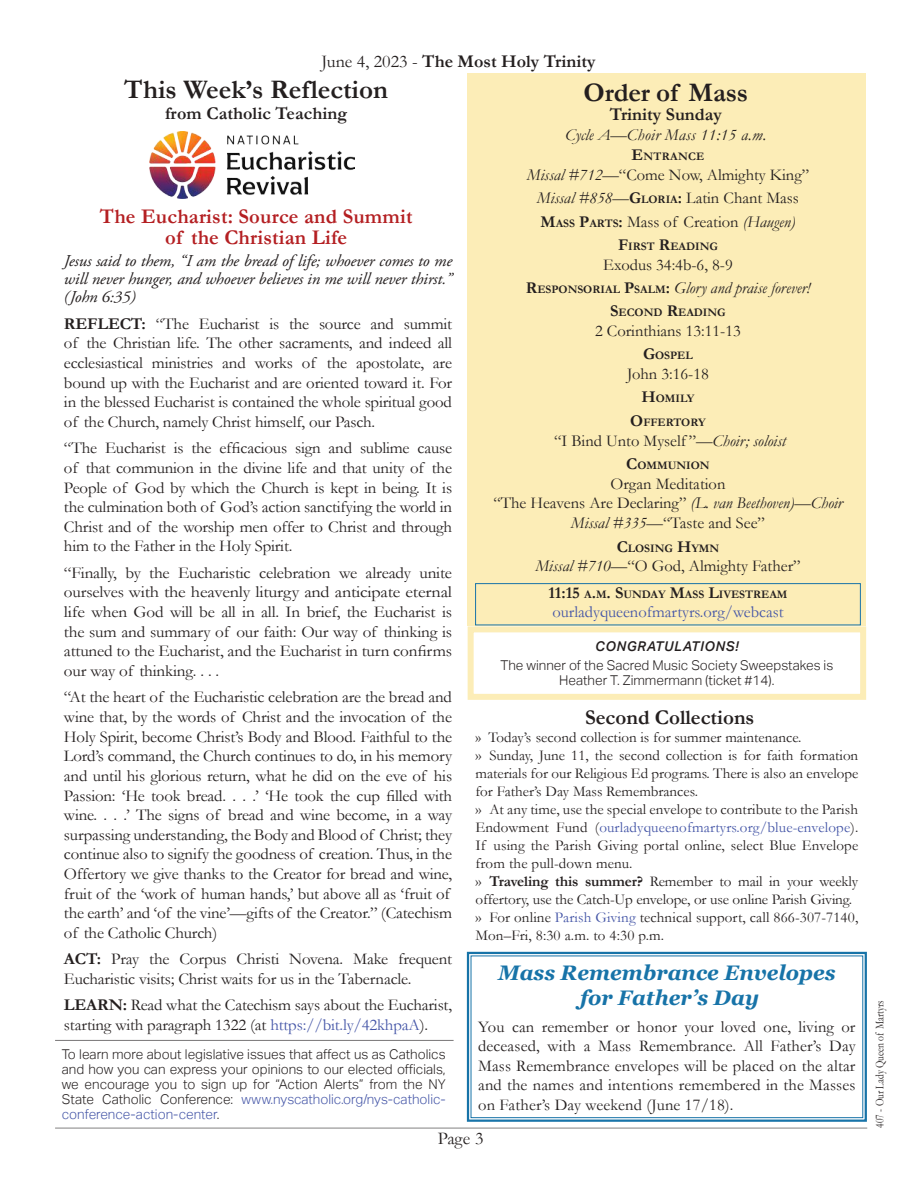
<style>
.page{position:relative;width:918px;height:1188px;background:#fff}
.page>*{position:absolute;margin:0;border:0;box-sizing:border-box;transform-origin:0 0}
.t1{font:700 27px "Garamond";color:#241f1f}
.t2{font:700 21px/21px "Garamond";letter-spacing:.01em;color:#b41f22;text-align:center}
.t3{font:italic 700 21px/25.5px "Georgia";color:#1773a8;text-align:center}
.t4{font:700 21px "Garamond";color:#241f1f}
.t5{font:700 18px "Garamond";color:#241f1f}
.t6{font:18px "Garamond";color:#241f1f}
.t7{font:16.5px/19.6px "Garamond";letter-spacing:-.01em;color:#241f1f;text-align:justify}
.t8{font:16.5px/19.6px "Garamond";letter-spacing:-.01em;color:#241f1f;text-align:justify;scale:1.04 1}
.t9{font:italic 16.5px/18.1px "Adobe Garamond Pro";letter-spacing:-.01em;color:#241f1f;text-align:justify}
.t10{font:italic 16.5px "Garamond";color:#241f1f}
.t11{font:16.5px "Garamond";color:#4455a7}
.t12{font:italic 16.5px "Garamond";letter-spacing:.02em;color:#241f1f}
.t13{font:15px/18px "Garamond";color:#241f1f}
.t14{font:300 13.5px/15px "Aktiv Grotesk";color:#241f1f;text-align:center}
.t15{font:italic 500 13.5px "Aktiv Grotesk";letter-spacing:.05em;color:#241f1f}
.t16{font:12px "Garamond";color:#241f1f;scale:.8 1}
.t17{font:700 11.55px/23.2px "Garamond";color:#241f1f;text-align:center}
.t18{font:700 11.55px "Garamond";letter-spacing:.03em;color:#241f1f}
.s1{font-weight:400}
.s2{font-weight:700}
.s3{color:#4455a7}
.s4{font-size:16.5px}
.s5{font-style:italic}
.s6{font-weight:700;font-size:11.55px}
.s7{font-weight:700;font-style:normal;font-size:11.55px}
.s8{font-weight:700;font-style:normal}
</style>
<div class="page">
<div style="left:468px;top:73px;width:398px;height:553px;background:#fcedb7"></div>
<hr style="left:55px;top:1128px;width:812px;height:1px;background:#838182">
<div style="left:475px;top:583px;width:386px;height:42px;border:1px solid #1773a8"></div>
<div style="left:468px;top:626px;width:398px;height:74px;border:6px solid #fcedb7"></div>
<hr style="left:55px;top:1040px;width:399px;height:1px;background:#777576">
<img style="left:149px;top:132px;width:205px;height:66px">
<svg style="left:466px;top:951px;width:401px;height:171px"></svg>
<div style="left:471px;top:956px;width:392px;height:162px;border:1px solid #1773a8"></div>
<p class="t5" style="left:321px;top:49px;width:276px"><span class="s1">June 4, 2023 -</span> The Most Holy Trinity</p>
<h1 class="t1" style="left:124px;top:71px;width:265px">This Week’s Reflection</h1>
<p class="t5" style="left:165px;top:101px;width:184px">from Catholic Teaching</p>
<p class="t2" style="left:100px;top:206px;width:314px">The Eucharist: Source and Summit of the Christian Life</p>
<p class="t9" style="left:64px;top:252px;width:390px">Jesus said to them, “I am the bread of life; whoever comes to me will never hunger, and whoever believes in me will never thirst.” (John 6:35)</p>
<p class="t7" style="left:64px;top:313px;width:390px"><span class="s2">REFLECT:</span> “The Eucharist is the source and summit of the Christian life. The other sacraments, and indeed all ecclesiastical ministries and works of the apostolate, are bound up with the Eucharist and are oriented toward it. For in the blessed Eucharist is contained the whole spiritual good of the Church, namely Christ himself, our Pasch.</p>
<p class="t7" style="left:64px;top:438px;width:390px">“The Eucharist is the efficacious sign and sublime cause of that communion in the divine life and that unity of the People of God by which the Church is kept in being. It is the culmination both of God’s action sanctifying the world in Christ and of the worship men offer to Christ and through him to the Father in the Holy Spirit.</p>
<p class="t8" style="left:64px;top:562px;width:375px">“Finally, by the Eucharistic celebration we already unite ourselves with the heavenly liturgy and anticipate eternal life when God will be all in all. In brief, the Eucharist is the sum and summary of our faith: Our way of thinking is attuned to the Eucharist, and the Eucharist in turn confirms our way of thinking. . . .</p>
<p class="t7" style="left:64px;top:687px;width:390px;text-align:left">“At the heart of the Eucharistic celebration are the bread and wine that, by the words of Christ and the invocation of the Holy Spirit, become Christ’s Body and Blood. Faithful to the Lord’s command, the Church continues to do, in his memory and until his glorious return, what he did on the eve of his Passion: ‘He took bread. . . .’ ‘He took the cup filled with wine. . . .’ The signs of bread and wine become, in a way surpassing understanding, the Body and Blood of Christ; they continue also to signify the goodness of creation. Thus, in the Offertory we give thanks to the Creator for bread and wine, fruit of the ‘work of human hands,’ but above all as ‘fruit of the earth’ and ‘of the vine’—gifts of the Creator.” (Catechism of the Catholic Church)</p>
<p class="t7" style="left:64px;top:949px;width:390px"><span class="s2">ACT:</span> Pray the Corpus Christi Novena. Make frequent<br>Eucharistic visits; Christ waits for us in the Tabernacle.</p>
<p class="t7" style="left:64px;top:995px;width:390px"><span class="s2">LEARN:</span> Read what the Catechism says about the Eucharist, starting with paragraph 1322 (at <span class="s3">https://bit.ly/42khpaA</span>).</p>
<p class="t14" style="left:62px;top:1046px;width:385px;text-align:justify">To learn more about legislative issues that affect us as Catholics and how you can express your opinions to our elected officials, we encourage you to sign up for “Action Alerts” from the NY State Catholic Conference: <span class="s3">www.nyscatholic.org/nys-catholic&shy;conference-action-center</span>.</p>
<h1 class="t1" style="left:584px;top:74px;width:166px">Order of Mass</h1>
<p class="t5" style="left:610px;top:102px;width:114px">Trinity Sunday</p>
<p class="t12" style="left:565px;top:123px;width:203px">Cycle A—Choir Mass 11:15 a.m.</p>
<p class="t18" style="left:631px;top:149px;width:75px"><span class="s4">E</span>NTRANCE</p>
<p class="t7" style="left:527px;top:163px;width:284px;line-height:23.2px;text-align:center"><span class="s5">Missal #712</span>—“Come Now, Almighty King”<br><span class="s5">Missal #858</span>—<span class="s2">G</span><span class="s6">LORIA</span><span class="s2">:</span> Latin Chant Mass<br><span class="s2">M</span><span class="s6">ASS</span> <span class="s2">P</span><span class="s6">ARTS</span><span class="s2">:</span> Mass of Creation <span class="s5">(Haugen)</span></p>
<p class="t17" style="left:618px;top:235px;width:101px"><span class="s4">F</span>IRST <span class="s4">R</span>EADING</p>
<p class="t7" style="left:603px;top:254px;width:131px">Exodus 34:4b-6, 8-9</p>
<p class="t17" style="left:526px;top:278px;width:28px"><span class="s4">R</span>ESPO</p>
<p class="t10" style="left:568px;top:277px;width:244px"><span class="s7">NSO RIAL</span> <span class="s8">P</span><span class="s7">SALM</span><span class="s8">:</span> Glory and praise forever!</p>
<p class="t17" style="left:610px;top:301px;width:117px"><span class="s4">S</span>ECOND <span class="s4">R</span>EADING</p>
<p class="t7" style="left:595px;top:321px;width:147px">2 Corinthians 13:11-13</p>
<p class="t17" style="left:643px;top:344px;width:21px"><span class="s4">G</span>OSP</p>
<p class="t17" style="left:677px;top:344px;width:17px">EL</p>
<p class="t7" style="left:627px;top:364px;width:83px">John 3:16-18</p>
<p class="t17" style="left:630px;top:387px;width:77px"><span class="s4">H</span>OMILY<br><span class="s4">O</span>FFERTORY</p>
<p class="t7" style="left:554px;top:430px;width:233px">“I Bind Unto Myself ”<span class="s5">—Choir; soloist</span></p>
<p class="t17" style="left:626px;top:454px;width:23px"><span class="s4">C</span>OMM</p>
<p class="t17" style="left:668px;top:454px;width:43px">UNION</p>
<p class="t7" style="left:493px;top:473px;width:351px;text-align:center">Organ Meditation<br>“The Heavens Are Declaring” <span class="s5">(L. van Beethoven)—Choir<br>Missal #335</span>—“Taste and See”</p>
<p class="t17" style="left:617px;top:536px;width:104px"><span class="s4">C</span>LOSING <span class="s4">H</span>YMN</p>
<p class="t7" style="left:535px;top:556px;width:267px"><span class="s5">Missal #710</span>—“O God, Almighty Father”</p>
<p class="t17" style="left:548px;top:582px;width:240px"><span class="s4">11:15</span> A<span class="s4">.</span>M<span class="s4">. S</span>UNDAY <span class="s4">M</span>ASS <span class="s4">L</span>IVESTREAM</p>
<p class="t11" style="left:552px;top:601px;width:233px">ourladyqueenofmartyrs.org/webcast</p>
<p class="t15" style="left:595px;top:639px;width:145px">CONGRATULATIONS!</p>
<p class="t14" style="left:500px;top:658px;width:334px">The winner of the Sacred Music Society Sweepstakes is<br>Heather T. Zimmermann (ticket #14).</p>
<p class="t4" style="left:585px;top:703px;width:171px">Second Collections</p>
<p class="t13" style="left:475px;top:728px;width:384px">›› Today’s second collection is for summer maintenance.<br>›› Sunday, June 11, the second collection is for faith formation materials for our Religious Ed programs. There is also an envelope for Father’s Day Mass Remembrances.<br>›› At any time, use the special envelope to contribute to the Parish Endowment Fund (<span class="s3">ourladyqueenofmartyrs.org/blue-envelope</span>).<br>If using the Parish Giving portal online, select Blue Envelope from the pull-down menu.<br>›› <span class="s2">Traveling this summer?</span> Remember to mail in your weekly offertory, use the Catch-Up envelope, or use online Parish Giving. ›› For online <span class="s3">Parish Giving</span> technical support, call 866-307-7140, Mon–Fri, 8:30 a.m. to 4:30 p.m.</p>
<p class="t3" style="left:498px;top:960px;width:339px">Mass Remembrance Envelopes for Father’s Day</p>
<p class="t7" style="left:478px;top:1016px;width:379px">You can remember or honor your loved one, living or deceased, with a Mass Remembrance. All Father’s Day Mass Remembrance envelopes will be placed on the altar and the names and intentions remembered in the Masses on Father’s Day weekend (June 17/18).</p>
<p class="t6" style="left:438px;top:1126px;width:47px">Page 3</p>
<p class="t16" style="left:872px;top:1128px;width:161px;rotate:-90deg">407 - Our Lady Queen of Martyrs</p>
</div>
